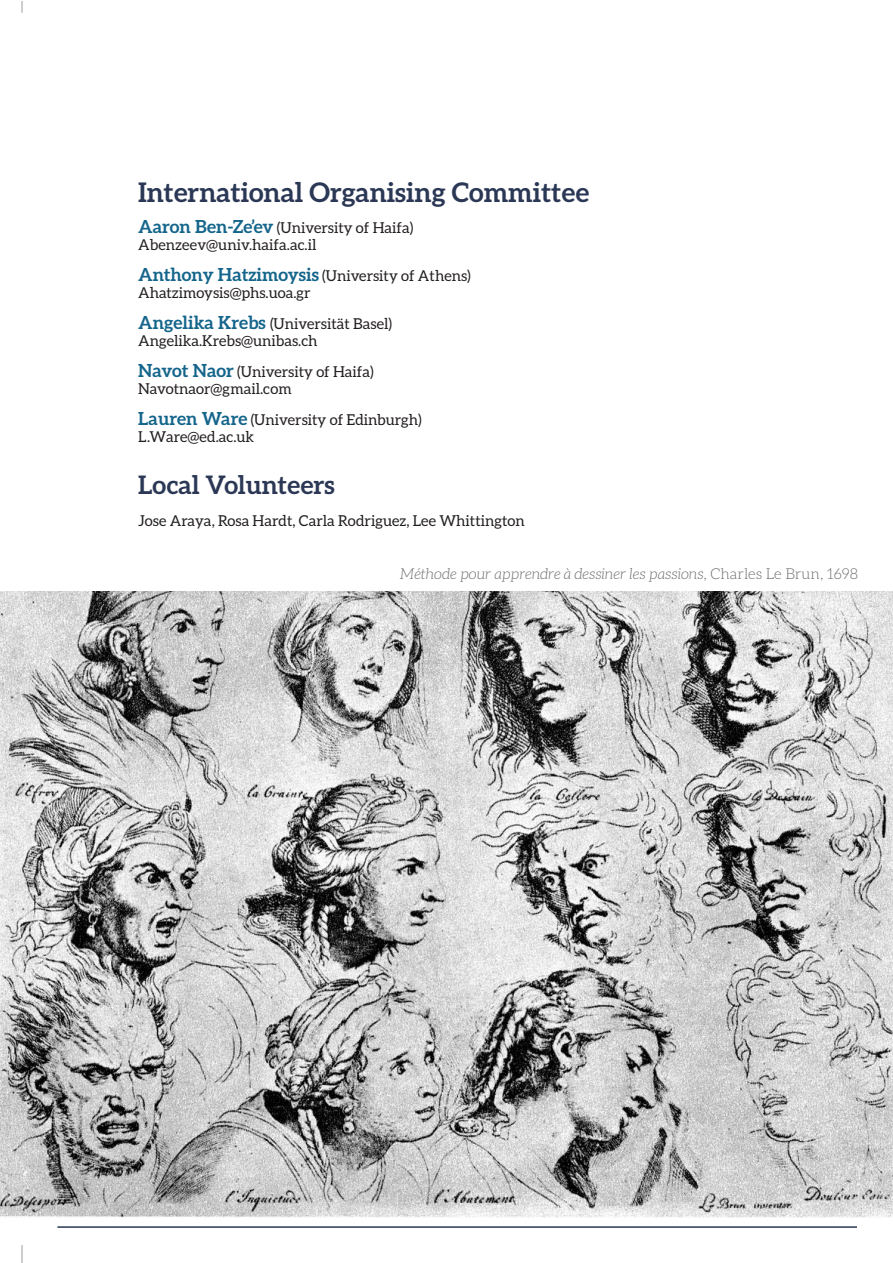
<style>
.page{position:relative;width:893px;height:1263px;background:#fff}
.page>*{position:absolute;margin:0;border:0;box-sizing:border-box;transform-origin:0 0}
.t1{font:700 27px "Aleo";color:#2b3855}
.t2{font:700 25.5px "Aleo";color:#2b3855}
.t3{font:15px/16.5px "Aleo";color:#231f20}
.t4{font:italic 300 15px "Aleo";color:#6b6b6e}
.s1{font-weight:700;font-size:18px;color:#14658b}
.s2{font-style:normal}
</style>
<div class="page">
<hr style="left:57px;top:1226px;width:800px;height:2px;background:#2b3855">
<svg style="left:21px;top:1px;width:2px;height:12px"></svg>
<svg style="left:21px;top:1245px;width:2px;height:18px"></svg>
<img style="left:0;top:591px;width:892px;height:626px">
<h1 class="t1" style="left:138px;top:176px;width:453px">International Organising Committee</h1>
<p class="t3" style="left:138px;top:219px;width:277px"><span class="s1">Aaron Ben-Ze’ev</span> (University of Haifa)<br>Abenzeev@univ.haifa.ac.il</p>
<p class="t3" style="left:138px;top:267px;width:334px"><span class="s1">Anthony Hatzimoysis</span> (University of Athens)<br>Ahatzimoysis@phs.uoa.gr</p>
<p class="t3" style="left:138px;top:315px;width:256px"><span class="s1">Angelika Krebs</span> (Universität Basel)<br>Angelika.Krebs@unibas.ch</p>
<p class="t3" style="left:138px;top:363px;width:237px"><span class="s1">Navot Naor</span> (University of Haifa)<br>Navotnaor@gmail.com</p>
<p class="t3" style="left:138px;top:411px;width:285px"><span class="s1">Lauren Ware</span> (University of Edinburgh)<br>L.Ware@ed.ac.uk</p>
<h2 class="t2" style="left:138px;top:470px;width:198px">Local Volunteers</h2>
<p class="t3" style="left:138px;top:512px;width:388px">Jose Araya, Rosa Hardt, Carla Rodriguez, Lee Whittington</p>
<p class="t4" style="left:400px;top:566px;width:460px">Méthode pour apprendre à dessiner les passions<span class="s2">, Charles Le Brun, 1698</span></p>
</div>
